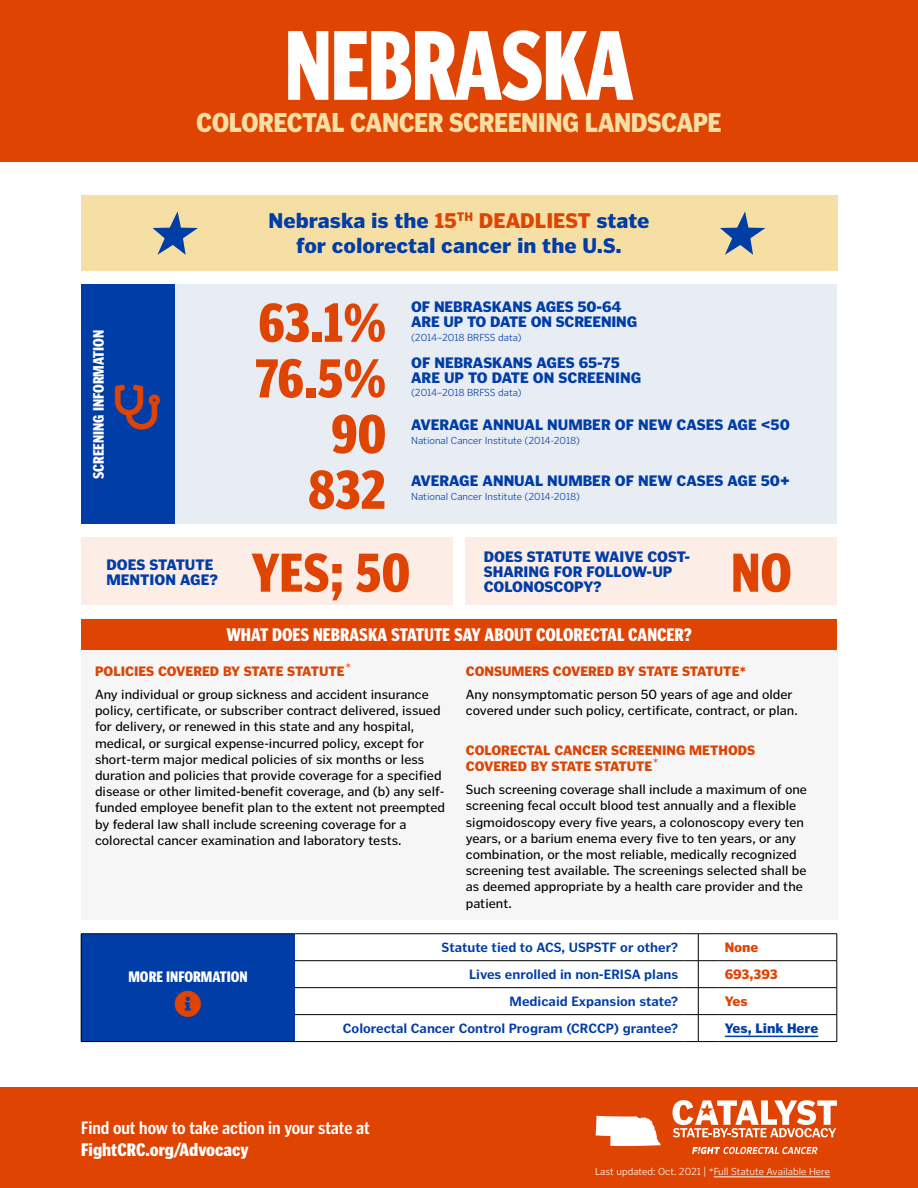
<style>
.page{position:relative;width:918px;height:1188px;background:#fff}
.page>*{position:absolute;margin:0;border:0;box-sizing:border-box;transform-origin:0 0}
.t1{font:900 97.5px "Poynter Gothic Text Cond";letter-spacing:-.02em;color:#fff;scale:.9 1}
.t2{font:900 54px "Poynter Gothic Text Cond";color:#e04403}
.t3{font:45px "Font Awesome 5 Pro Solid";color:#e04403}
.t4{font:900 27px "Poynter Gothic Text";letter-spacing:-.02em;color:#f6dfa4;scale:.9 1}
.t5{font:27px "Font Awesome 5 Pro Solid";color:#e04403}
.t6{font:900 21px/25.2px "Poynter Gothic Text";color:#003da6;text-align:center}
.t7{font:900 18px "Poynter Gothic Text Cond";color:#fff}
.t8{font:700 18px "Poynter Gothic Text Cond";color:#fff}
.t9{font:900 15px/15px "Poynter Gothic Text";color:#003da6}
.t10{font:900 15px "Poynter Gothic Text Cond";color:#fff}
.t11{font:13.5px/16.2px "Poynter Gothic Text";color:#000}
.t12{font:700 13.5px "Poynter Gothic Text";color:#003da6}
.t13{font:900 13.5px/16.2px "Poynter Gothic Text";color:#db4505}
.t14{font:900 13.5px "Poynter Gothic Text";letter-spacing:-.01em;color:#e04403}
.t15{font:900 13.5px "Poynter Gothic Text";color:#003da5}
.t16{font:300 10.5px "Poynter Gothic Text";color:#003da6}
.t17{font:300 10.5px "Poynter Gothic Text";color:#fff}
.s1{color:#e04403}
.s2{font-weight:900;color:#db4505}
</style>
<div class="page">
<div style="left:0;top:1088px;width:918px;height:100px;background:#e04403"></div>
<svg style="left:596px;top:1116px;width:65px;height:30px"></svg>
<div style="left:0;top:0;width:918px;height:162px;background:#e04403"></div>
<div style="left:81px;top:934px;width:214px;height:108px;background:#003da6"></div>
<hr style="left:81px;top:933px;width:214px;height:1px;background:#000">
<hr style="left:295px;top:933px;width:389px;height:1px;background:#000">
<hr style="left:719px;top:933px;width:118px;height:1px;background:#000">
<hr style="left:295px;top:960px;width:389px;height:1px;background:#000">
<hr style="left:719px;top:960px;width:118px;height:1px;background:#000">
<hr style="left:295px;top:987px;width:389px;height:1px;background:#000">
<hr style="left:719px;top:987px;width:118px;height:1px;background:#000">
<svg style="left:81px;top:934px;width:1px;height:107px"></svg>
<hr style="left:295px;top:1014px;width:389px;height:1px;background:#000">
<hr style="left:719px;top:1014px;width:118px;height:1px;background:#000">
<svg style="left:837px;top:934px;width:1px;height:107px"></svg>
<hr style="left:81px;top:1041px;width:214px;height:1px;background:#000">
<hr style="left:295px;top:1041px;width:389px;height:1px;background:#000">
<svg style="left:684px;top:933px;width:35px;height:109px"></svg>
<hr style="left:719px;top:1041px;width:118px;height:1px;background:#000">
<hr style="left:725px;top:1036px;width:93px;height:1px;background:#003da5">
<svg style="left:673px;top:1100px;width:164px;height:37px"></svg>
<svg style="left:692px;top:1147px;width:126px;height:7px"></svg>
<hr style="left:714px;top:1177px;width:116px;height:1px;background:#fff">
<div style="left:81px;top:195px;width:756px;height:76px;background:#f6dfa4"></div>
<svg style="left:720px;top:211px;width:46px;height:44px"></svg>
<svg style="left:152px;top:211px;width:46px;height:44px"></svg>
<div style="left:81px;top:619px;width:756px;height:301px;background:#f6f6f7"></div>
<div style="left:81px;top:619px;width:756px;height:30px;background:#e04403"></div>
<div style="left:81px;top:538px;width:372px;height:67px;background:#fcede6"></div>
<div style="left:465px;top:538px;width:372px;height:67px;background:#fcede6"></div>
<div style="left:81px;top:285px;width:95px;height:239px;background:#003da6"></div>
<div style="left:176px;top:285px;width:661px;height:239px;background:#e8ecf3"></div>
<h1 class="t1" style="left:284px;top:27px;width:390px">NEBRASKA</h1>
<h3 class="t4" style="left:196px;top:113px;width:585px">COLORECTAL CANCER SCREENING LANDSCAPE</h3>
<p class="t10" style="left:93px;top:479px;width:151px;rotate:-90deg">SCREENING INFORMATION</p>
<h3 class="t3" style="left:115px;top:384px;width:46px">▲▼▼□▲□</h3>
<h3 class="t6" style="left:269px;top:209px;width:382px">Nebraska is the <span class="s1">15</span><sup>TH</sup> <span class="s1">DEADLIEST</span> state for colorectal cancer in the U.S.</h3>
<h2 class="t2" style="left:258px;top:301px;width:129px">63.1%</h2>
<h2 class="t2" style="left:255px;top:357px;width:132px">76.5%</h2>
<h2 class="t2" style="left:331px;top:413px;width:57px">90</h2>
<h2 class="t2" style="left:308px;top:468px;width:80px">832</h2>
<p class="t9" style="left:411px;top:301px;width:228px">OF NEBRASKANS AGES 50-64<br>ARE UP TO DATE ON SCREENING</p>
<p class="t16" style="left:411px;top:333px;width:112px">(2014–2018 BRFSS data)</p>
<p class="t9" style="left:411px;top:356px;width:232px">OF NEBRASKANS AGES 65-75<br>ARE UP TO DATE ON SCREENING</p>
<p class="t16" style="left:411px;top:388px;width:112px">(2014–2018 BRFSS data)</p>
<p class="t9" style="left:411px;top:419px;width:380px">AVERAGE ANNUAL NUMBER OF NEW CASES AGE &lt;50</p>
<p class="t16" style="left:411px;top:436px;width:170px">National Cancer Institute (2014-2018)</p>
<p class="t9" style="left:411px;top:474px;width:380px">AVERAGE ANNUAL NUMBER OF NEW CASES AGE 50+</p>
<p class="t16" style="left:411px;top:491px;width:170px">National Cancer Institute (2014-2018)</p>
<p class="t9" style="left:106px;top:558px;width:113px">DOES STATUTE<br>MENTION AGE?</p>
<p class="t9" style="left:484px;top:550px;width:208px">DOES STATUTE WAIVE COST-<br>SHARING FOR FOLLOW-UP</p>
<h2 class="t2" style="left:252px;top:551px;width:160px">YES; 50</h2>
<h2 class="t2" style="left:731px;top:551px;width:62px">NO</h2>
<p class="t9" style="left:484px;top:580px;width:119px">COLONOSCOPY?</p>
<h3 class="t7" style="left:226px;top:628px;width:467px">WHAT DOES NEBRASKA STATUTE SAY ABOUT COLORECTAL CANCER?</h3>
<p class="t11" style="left:95px;top:661px;width:335px;line-height:23px"><span class="s2">POLICIES COVERED BY STATE STATUTE</span><sup>*<br></sup>Any individual or group sickness and accident insurance</p>
<p class="t11" style="left:95px;top:703px;width:352px">policy, certificate, or subscriber contract delivered, issued for delivery, or renewed in this state and any hospital, medical, or surgical expense-incurred policy, except for short-term major medical policies of six months or less duration and policies that provide coverage for a specified disease or other limited-benefit coverage, and (b) any self&shy;funded employee benefit plan to the extent not preempted by federal law shall include screening coverage for a colorectal cancer examination and laboratory tests.</p>
<p class="t13" style="left:466px;top:664px;width:282px">CONSUMERS COVERED BY STATE STATUTE*</p>
<p class="t11" style="left:466px;top:687px;width:333px">Any nonsymptomatic person 50 years of age and older covered under such policy, certificate, contract, or plan.</p>
<p class="t13" style="left:466px;top:743px;width:291px">COLORECTAL CANCER SCREENING METHODS<br>COVERED BY STATE STATUTE<sup>*</sup></p>
<p class="t11" style="left:466px;top:782px;width:343px">Such screening coverage shall include a maximum of one screening fecal occult blood test annually and a flexible sigmoidoscopy every five years, a colonoscopy every ten years, or a barium enema every five to ten years, or any combination, or the most reliable, medically recognized screening test available. The screenings selected shall be as deemed appropriate by a health care provider and the patient.</p>
<p class="t10" style="left:128px;top:971px;width:121px">MORE INFORMATION</p>
<h3 class="t5" style="left:175px;top:991px;width:28px">■□●</h3>
<p class="t12" style="left:442px;top:943px;width:238px">Statute tied to ACS, USPSTF or other?</p>
<p class="t14" style="left:725px;top:943px;width:35px">None</p>
<p class="t12" style="left:469px;top:970px;width:211px">Lives enrolled in non-ERISA plans</p>
<p class="t14" style="left:725px;top:970px;width:54px">693,393</p>
<p class="t12" style="left:510px;top:997px;width:170px">Medicaid Expansion state?</p>
<p class="t14" style="left:725px;top:997px;width:24px">Yes</p>
<p class="t12" style="left:343px;top:1023px;width:337px">Colorectal Cancer Control Program (CRCCP) grantee?</p>
<p class="t15" style="left:725px;top:1024px;width:95px">Yes, Link Here</p>
<h3 class="t8" style="left:81px;top:1121px;width:290px">Find out how to take action in your state at</h3>
<h3 class="t7" style="left:81px;top:1142px;width:169px">FightCRC.org/Advocacy</h3>
<p class="t17" style="left:595px;top:1167px;width:236px">Last updated: Oct. 2021 | *Full Statute Available Here</p>
</div>
